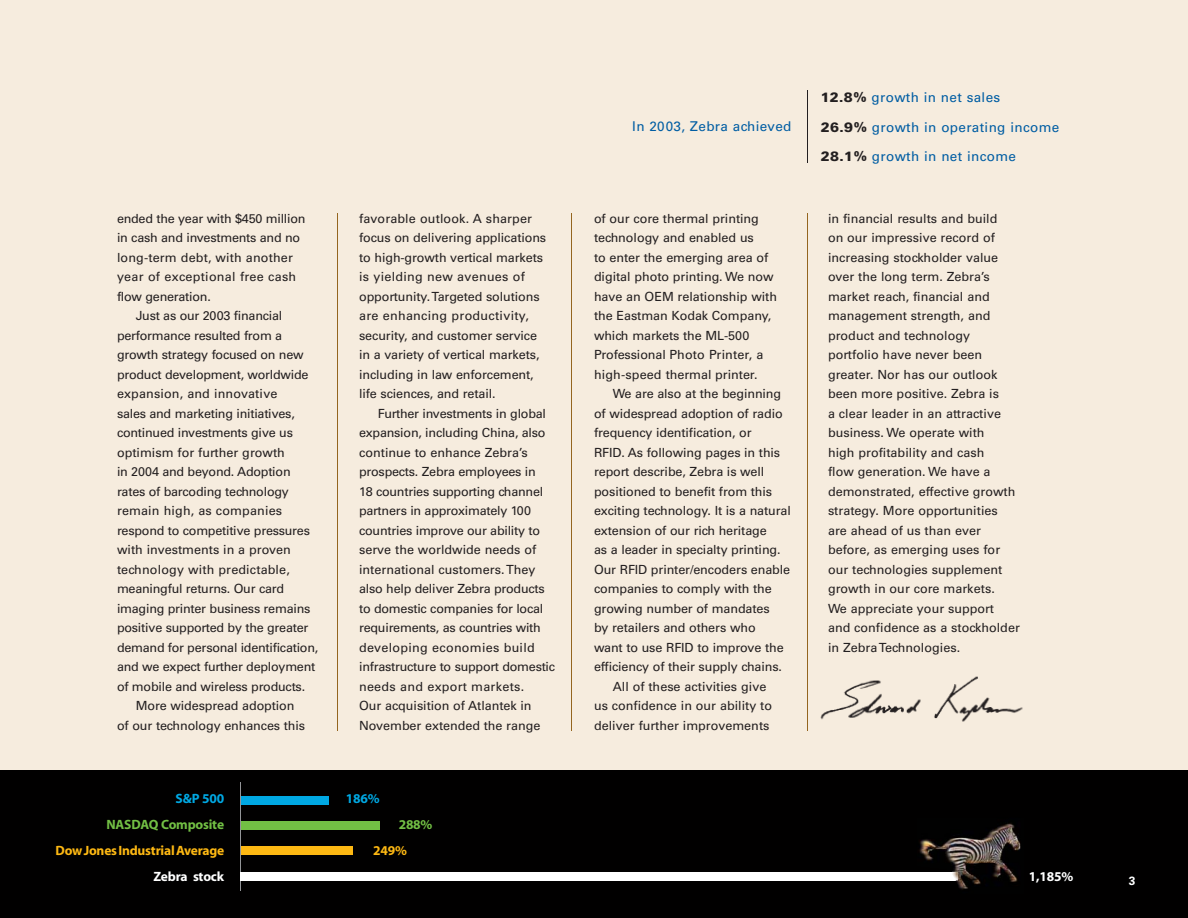
<style>
.page{position:relative;width:1188px;height:918px;background:#fff}
.page>*{position:absolute;margin:0;border:0;box-sizing:border-box;transform-origin:0 0}
.t1{font:13.5px/29.5px "Univers";letter-spacing:.025em;color:#005da3}
.t2{font:700 13.5px "Myriad";letter-spacing:-.015em;color:#fdb813}
.t3{font:700 13.5px "Myriad";letter-spacing:-.015em;color:#72bf44}
.t4{font:700 13.5px "Myriad";letter-spacing:-.015em;color:#fff}
.t5{font:700 13.5px "Myriad";letter-spacing:-.015em;color:#00a8e3}
.t6{font:12.6px/19.5px "Univers";letter-spacing:-.01em;color:#231f20}
.t7{font:12.6px "Univers";letter-spacing:.01em;color:#231f20}
.t8{font:12.6px "Univers";letter-spacing:.02em;color:#231f20}
.t9{font:700 12px "Univers";color:#fff}
.s1{font-weight:900;color:#231f20}
</style>
<div class="page">
<div style="left:0;top:0;width:1188px;height:780px;background:#f6ecde"></div>
<div style="left:0;top:771px;width:1188px;height:147px;background:#010000"></div>
<img style="left:820px;top:676px;width:203px;height:46px">
<hr style="left:337px;top:214px;width:1px;height:517px;background:#94651f">
<hr style="left:807px;top:90px;width:1px;height:73px;background:#231f20">
<div style="left:240px;top:796px;width:88px;height:9px;background:#00a8e3"></div>
<div style="left:240px;top:821px;width:140px;height:9px;background:#72bf44"></div>
<div style="left:240px;top:847px;width:113px;height:8px;background:#fdb813"></div>
<hr style="left:571px;top:214px;width:1px;height:517px;background:#94651f">
<hr style="left:807px;top:214px;width:1px;height:517px;background:#94651f">
<hr style="left:240px;top:783px;width:1px;height:108px;background:#939598">
<div style="left:240px;top:872px;width:718px;height:8px;background:#fff"></div>
<img style="left:917px;top:823px;width:104px;height:67px">
<svg style="left:952px;top:872px;width:6px;height:8px"></svg>
<p class="t6" style="left:117px;top:210px;width:190px">ended the year with $450 million</p>
<p class="t6" style="left:117px;top:229px;width:185px">in cash and investments and no</p>
<p class="t7" style="left:117px;top:253px;width:177px">long-term debt, with another</p>
<p class="t8" style="left:117px;top:272px;width:181px">year of exceptional free cash</p>
<p class="t6" style="left:117px;top:288px;width:95px">flow generation.</p>
<p class="t6" style="left:136px;top:307px;width:148px">Just as our 2003 financial</p>
<p class="t6" style="left:117px;top:327px;width:167px">performance resulted from a</p>
<p class="t6" style="left:117px;top:346px;width:188px">growth strategy focused on new</p>
<p class="t6" style="left:117px;top:366px;width:193px">product development, worldwide</p>
<p class="t7" style="left:117px;top:389px;width:162px">expansion, and innovative</p>
<p class="t6" style="left:117px;top:405px;width:179px">sales and marketing initiatives,</p>
<p class="t6" style="left:117px;top:424px;width:177px">continued investments give us</p>
<p class="t6" style="left:117px;top:444px;width:170px">optimism for further growth</p>
<p class="t6" style="left:117px;top:463px;width:175px">in 2004 and beyond. Adoption</p>
<p class="t6" style="left:117px;top:483px;width:173px">rates of barcoding technology</p>
<p class="t7" style="left:117px;top:506px;width:167px">remain high, as companies</p>
<p class="t6" style="left:117px;top:522px;width:195px">respond to competitive pressures</p>
<p class="t6" style="left:117px;top:541px;width:175px">with investments in a proven</p>
<p class="t7" style="left:117px;top:565px;width:174px">technology with predictable,</p>
<p class="t6" style="left:117px;top:580px;width:169px">meaningful returns. Our card</p>
<p class="t6" style="left:117px;top:600px;width:195px">imaging printer business remains</p>
<p class="t6" style="left:117px;top:619px;width:193px">positive supported by the greater</p>
<p class="t6" style="left:117px;top:639px;width:203px">demand for personal identification,</p>
<p class="t6" style="left:117px;top:658px;width:200px">and we expect further deployment</p>
<p class="t6" style="left:117px;top:678px;width:190px">of mobile and wireless products.</p>
<p class="t6" style="left:136px;top:697px;width:160px">More widespread adoption</p>
<p class="t6" style="left:117px;top:717px;width:190px">of our technology enhances this</p>
<p class="t5" style="left:176px;top:794px;width:50px">S&amp;P 500</p>
<p class="t3" style="left:107px;top:819px;width:119px">NASDAQ Composite</p>
<p class="t2" style="left:55px;top:845px;width:170px">Dow Jones Industrial Average</p>
<p class="t4" style="left:153px;top:872px;width:72px">Zebra stock</p>
<p class="t6" style="left:359px;top:210px;width:189px">favorable outlook. A sharper focus on delivering applications to high-growth vertical markets is yielding new avenues of opportunity. Targeted solutions are enhancing productivity, security, and customer service in a variety of vertical markets, including in law enforcement, life sciences, and retail.</p>
<p class="t6" style="left:359px;top:405px;width:198px;text-indent:19px">Further investments in global expansion, including China, also continue to enhance Zebra’s prospects. Zebra employees in<br>18 countries supporting channel partners in approximately 100 countries improve our ability to serve the worldwide needs of international customers. They also help deliver Zebra products to domestic companies for local requirements, as countries with developing economies build infrastructure to support domestic needs and export markets.<br>Our acquisition of Atlantek in<br>November extended the range</p>
<p class="t5" style="left:346px;top:794px;width:35px">186%</p>
<p class="t3" style="left:399px;top:819px;width:35px">288%</p>
<p class="t2" style="left:373px;top:845px;width:35px">249%</p>
<p class="t1" style="left:632px;top:113px;width:161px">In 2003, Zebra achieved</p>
<p class="t6" style="left:594px;top:210px;width:185px">of our core thermal printing technology and enabled us<br>to enter the emerging area of digital photo printing. We now have an OEM relationship with the Eastman Kodak Company, which markets the ML-500<br>Professional Photo Printer, a high-speed thermal printer.</p>
<p class="t6" style="left:613px;top:385px;width:170px">We are also at the beginning</p>
<p class="t6" style="left:594px;top:405px;width:190px">of widespread adoption of radio</p>
<p class="t6" style="left:594px;top:424px;width:159px">frequency identification, or</p>
<p class="t6" style="left:594px;top:444px;width:188px">RFID. As following pages in this</p>
<p class="t6" style="left:594px;top:463px;width:172px">report describe, Zebra is well</p>
<p class="t6" style="left:594px;top:483px;width:180px">positioned to benefit from this</p>
<p class="t6" style="left:594px;top:502px;width:198px">exciting technology. It is a natural</p>
<p class="t6" style="left:594px;top:522px;width:174px">extension of our rich heritage</p>
<p class="t6" style="left:594px;top:541px;width:188px">as a leader in specialty printing.</p>
<p class="t6" style="left:594px;top:561px;width:198px">Our RFID printer/encoders enable</p>
<p class="t6" style="left:594px;top:580px;width:179px">companies to comply with the</p>
<p class="t6" style="left:594px;top:600px;width:177px">growing number of mandates</p>
<p class="t6" style="left:594px;top:619px;width:163px">by retailers and others who</p>
<p class="t6" style="left:594px;top:639px;width:191px">want to use RFID to improve the</p>
<p class="t6" style="left:594px;top:658px;width:190px">efficiency of their supply chains.</p>
<p class="t6" style="left:613px;top:678px;width:155px">All of these activities give</p>
<p class="t6" style="left:594px;top:697px;width:180px">us confidence in our ability to</p>
<p class="t6" style="left:594px;top:717px;width:177px">deliver further improvements</p>
<p class="t1" style="left:821px;top:84px;width:240px"><span class="s1">12.8%</span> growth in net sales<br><span class="s1">26.9%</span> growth in operating income<br><span class="s1">28.1%</span> growth in net income</p>
<p class="t6" style="left:828px;top:210px;width:193px">in financial results and build<br>on our impressive record of increasing stockholder value over the long term. Zebra’s market reach, financial and management strength, and product and technology portfolio have never been greater. Nor has our outlook been more positive. Zebra is<br>a clear leader in an attractive business. We operate with<br>high profitability and cash<br>flow generation. We have a demonstrated, effective growth strategy. More opportunities<br>are ahead of us than ever before, as emerging uses for our technologies supplement growth in our core markets.<br>We appreciate your support<br>and confidence as a stockholder in Zebra Technologies.</p>
<p class="t4" style="left:1029px;top:872px;width:46px">1,185%</p>
<p class="t9" style="left:1129px;top:876px;width:8px">3</p>
</div>
